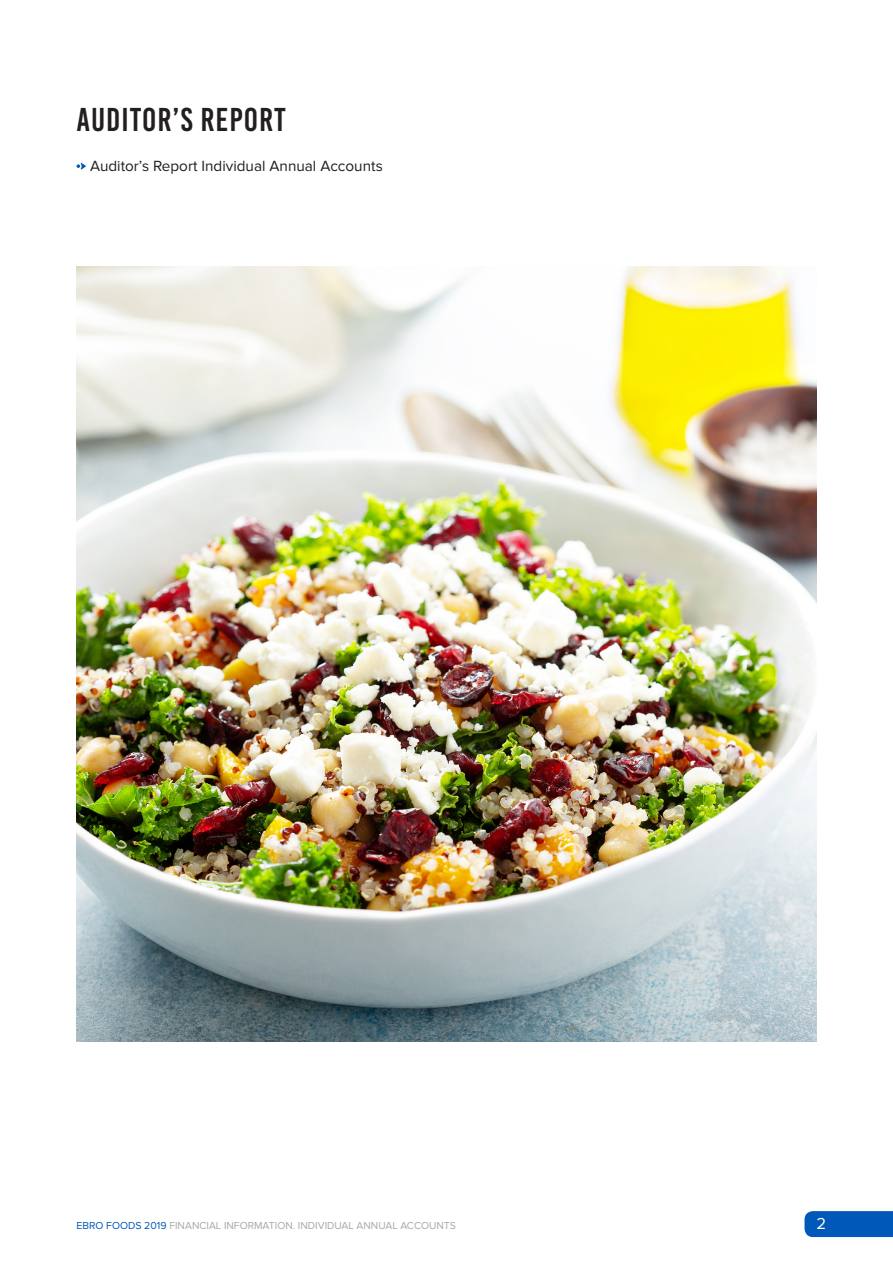
<style>
.page{position:relative;width:893px;height:1263px;background:#fff}
.page>*{position:absolute;margin:0;border:0;box-sizing:border-box;transform-origin:0 0}
.t1{font:33px "Bebas Kai";letter-spacing:.03em;color:#231f20}
.t2{font:16.5px "Proxima Nova";color:#fff}
.t3{font:15.3px "Proxima Nova";color:#231f20}
.t4{font:10.5px "Proxima Nova";color:#a9a8aa}
.s1{color:#0058b8}
</style>
<div class="page">
<div style="left:804px;top:1211px;width:89px;height:26px;background:#0058b8"></div>
<svg style="left:77px;top:163px;width:9px;height:7px"></svg>
<img style="left:77px;top:266px;width:739px;height:776px">
<p class="t1" style="left:77px;top:102px;width:211px">AUDITOR’S REPORT</p>
<p class="t3" style="left:90px;top:157px;width:294px">Auditor’s Report Individual Annual Accounts</p>
<p class="t4" style="left:77px;top:1219px;width:381px"><span class="s1">EBRO FOODS 2019</span> FINANCIAL INFORMATION. INDIVIDUAL ANNUAL ACCOUNTS</p>
<h2 class="t2" style="left:816px;top:1214px;width:11px">2</h2>
</div>
